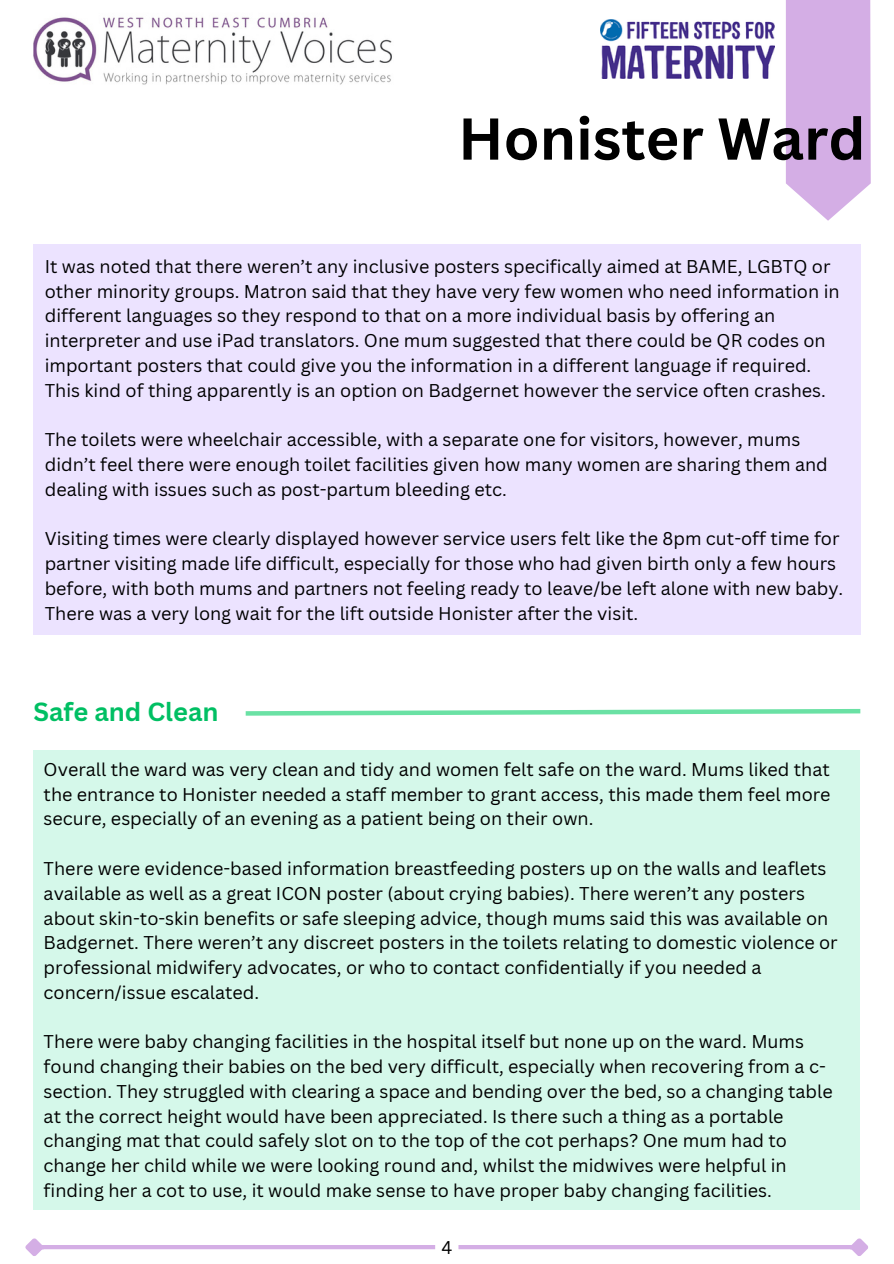
<style>
.page{position:relative;width:894px;height:1264px;background:#fff}
.page>*{position:absolute;margin:0;border:0;box-sizing:border-box;transform-origin:0 0}
.t1{font:700 57.6px "Canva Sans";color:#000}
.t2{font:700 25.5px "Canva Sans";color:#00bf63}
.t3{font:18px/24.8px "Canva Sans";color:#000}
</style>
<div class="page">
<div style="left:40px;top:1244px;width:813px;height:5px;background:#d4aee5"></div>
<svg style="left:25px;top:1238px;width:22px;height:18px"></svg>
<svg style="left:845px;top:1238px;width:23px;height:18px"></svg>
<svg style="left:785px;top:0;width:85px;height:221px;background:#d8b5e7"></svg>
<img style="left:600px;top:19px;width:173px;height:60px">
<img style="left:33px;top:17px;width:359px;height:68px">
<div style="left:33px;top:244px;width:827px;height:390px;background:#ece3ff"></div>
<div style="left:33px;top:749px;width:826px;height:460px;background:#d5f8ea"></div>
<svg style="left:245px;top:709px;width:616px;height:7px"></svg>
<p class="t1" style="left:458px;top:98px;width:409px">Honister Ward</p>
<p class="t3" style="left:45px;top:253px;width:796px">It was noted that there weren’t any inclusive posters specifically aimed at BAME, LGBTQ or other minority groups. Matron said that they have very few women who need information in different languages so they respond to that on a more individual basis by offering an interpreter and use iPad translators. One mum suggested that there could be QR codes on important posters that could give you the information in a different language if required.<br>This kind of thing apparently is an option on Badgernet however the service often crashes.</p>
<p class="t3" style="left:45px;top:427px;width:784px">The toilets were wheelchair accessible, with a separate one for visitors, however, mums didn’t feel there were enough toilet facilities given how many women are sharing them and dealing with issues such as post-partum bleeding etc.</p>
<h1 class="t3" style="left:45px;top:526px;width:799px">Visiting times were clearly displayed however service users felt like the 8pm cut-off time for partner visiting made life difficult, especially for those who had given birth only a few hours before, with both mums and partners not feeling ready to leave/be left alone with new baby.</h1>
<p class="t3" style="left:45px;top:600px;width:595px">There was a very long wait for the lift outside Honister after the visit.</p>
<h2 class="t2" style="left:33px;top:693px;width:187px">Safe and Clean</h2>
<p class="t3" style="left:44px;top:756px;width:788px;text-align:justify">Overall the ward was very clean and tidy and women felt safe on the ward. Mums liked that the entrance to Honister needed a staff member to grant access, this made them feel more secure, especially of an evening as a patient being on their own.</p>
<p class="t3" style="left:44px;top:855px;width:795px">There were evidence-based information breastfeeding posters up on the walls and leaflets available as well as a great ICON poster (about crying babies). There weren’t any posters about skin-to-skin benefits or safe sleeping advice, though mums said this was available on Badgernet. There weren’t any discreet posters in the toilets relating to domestic violence or professional midwifery advocates, or who to contact confidentially if you needed a concern/issue escalated.</p>
<p class="t3" style="left:44px;top:1028px;width:790px">There were baby changing facilities in the hospital itself but none up on the ward. Mums found changing their babies on the bed very difficult, especially when recovering from a c&shy;section. They struggled with clearing a space and bending over the bed, so a changing table at the correct height would have been appreciated. Is there such a thing as a portable changing mat that could safely slot on to the top of the cot perhaps? One mum had to change her child while we were looking round and, whilst the midwives were helpful in finding her a cot to use, it would make sense to have proper baby changing facilities.</p>
<p class="t3" style="left:441px;top:1234px;width:12px">4</p>
</div>
